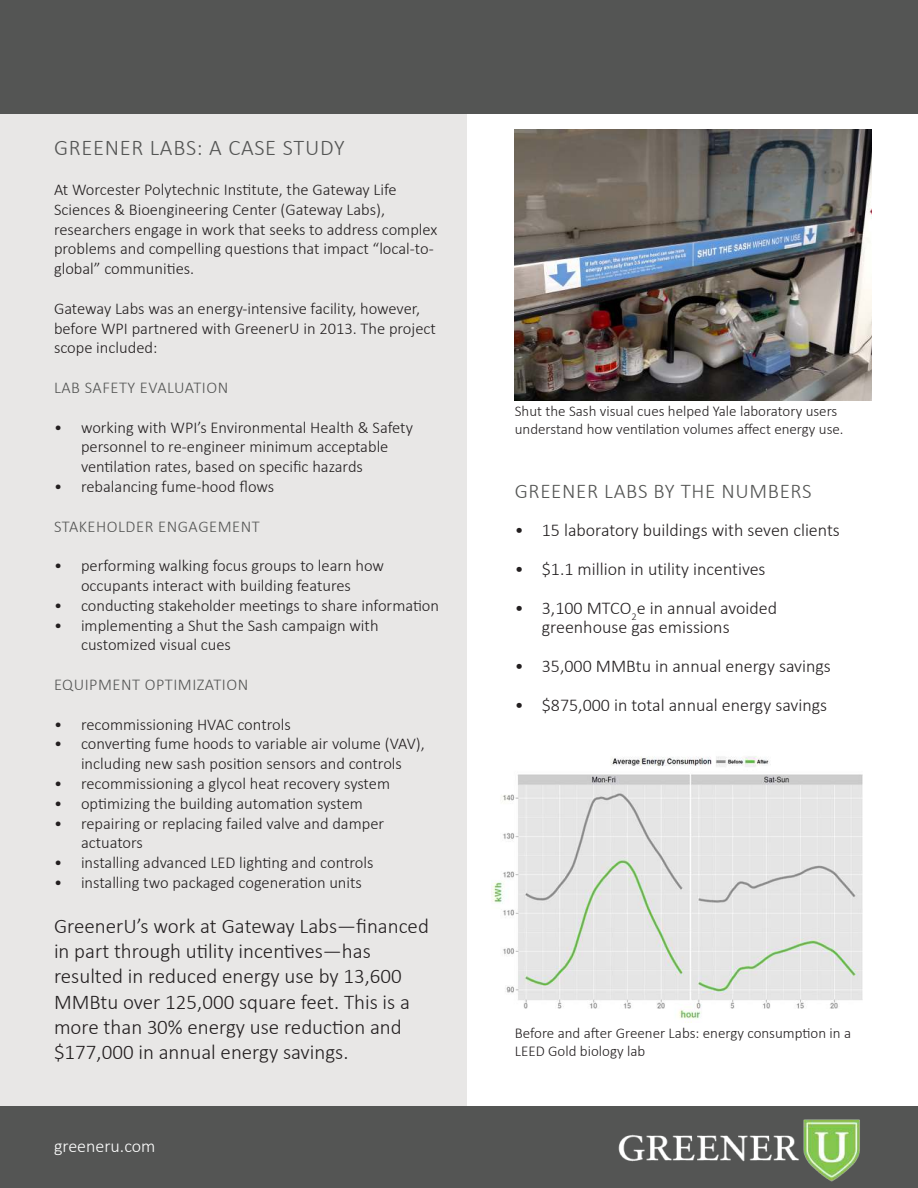
<style>
.page{position:relative;width:918px;height:1188px;background:#fff}
.page>*{position:absolute;margin:0;border:0;box-sizing:border-box;transform-origin:0 0}
.t1{font:300 22.5px "Calibri";letter-spacing:.03em;color:#545554}
.t2{font:300 21px/25.2px "Calibri";color:#231f20}
.t3{font:300 21px "Calibri";letter-spacing:.03em;color:#545554}
.t4{font:300 18px/19.5px "Calibri";color:#231f20}
.t5{font:300 18px "Calibri";color:#fff}
.t6{font:300 16.5px/19.8px "Calibri";color:#231f20}
.t7{font:300 16.5px "Calibri";letter-spacing:.03em;color:#545554}
.t8{font:300 15px/18px "Calibri";color:#231f20}
</style>
<div class="page">
<div style="left:0;top:114px;width:466px;height:993px;background:#e8e7e6"></div>
<div style="left:0;top:0;width:918px;height:114px;background:#545554"></div>
<div style="left:0;top:1107px;width:918px;height:81px;background:#545554"></div>
<img style="left:618px;top:1119px;width:242px;height:62px">
<img style="left:491px;top:756px;width:372px;height:267px">
<img style="left:515px;top:130px;width:356px;height:271px">
<h1 class="t1" style="left:54px;top:134px;width:292px">GREENER LABS: A CASE STUDY</h1>
<p class="t6" style="left:54px;top:180px;width:385px">At Worcester Polytechnic Institute, the Gateway Life Sciences &amp; Bioengineering Center (Gateway Labs), researchers engage in work that seeks to address complex problems and compelling questions that impact “local-to&shy;global” communities.</p>
<p class="t6" style="left:54px;top:298px;width:383px">Gateway Labs was an energy-intensive facility, however, before WPI partnered with GreenerU in 2013. The project scope included:</p>
<p class="t7" style="left:54px;top:377px;width:176px">LAB SAFETY EVALUATION</p>
<p class="t6" style="left:81px;top:419px;width:333px;text-indent:-27px">• working with WPI’s Environmental Health &amp; Safety personnel to re-engineer minimum acceptable ventilation rates, based on specific hazards</p>
<p class="t6" style="left:54px;top:478px;width:222px">• rebalancing fume-hood flows</p>
<p class="t7" style="left:54px;top:516px;width:207px">STAKEHOLDER ENGAGEMENT</p>
<p class="t6" style="left:54px;top:557px;width:332px;text-align:center">• performing walking focus groups to learn how occupants interact with building features</p>
<p class="t6" style="left:54px;top:597px;width:387px">• conducting stakeholder meetings to share information</p>
<p class="t6" style="left:81px;top:617px;width:299px;text-indent:-27px">• implementing a Shut the Sash campaign with customized visual cues</p>
<p class="t7" style="left:54px;top:674px;width:196px">EQUIPMENT OPTIMIZATION</p>
<p class="t6" style="left:54px;top:716px;width:238px">• recommissioning HVAC controls</p>
<p class="t6" style="left:54px;top:735px;width:372px;text-align:center">• converting fume hoods to variable air volume (VAV), including new sash position sensors and controls</p>
<p class="t6" style="left:54px;top:775px;width:338px">• recommissioning a glycol heat recovery system</p>
<p class="t6" style="left:54px;top:795px;width:310px">• optimizing the building automation system</p>
<p class="t6" style="left:81px;top:815px;width:305px;text-indent:-27px">• repairing or replacing failed valve and damper actuators</p>
<p class="t6" style="left:54px;top:854px;width:321px">• installing advanced LED lighting and controls</p>
<p class="t6" style="left:54px;top:874px;width:309px">• installing two packaged cogeneration units</p>
<p class="t2" style="left:54px;top:913px;width:376px">GreenerU’s work at Gateway Labs—financed in part through utility incentives —has resulted in reduced energy use by 13,600<br>MMBtu over 125,000 square feet. This is a more than 30% energy use reduction and $177,000 in annual energy savings.</p>
<p class="t5" style="left:54px;top:1135px;width:103px">greeneru.com</p>
<p class="t8" style="left:515px;top:402px;width:330px">Shut the Sash visual cues helped Yale laboratory users understand how ventilation volumes affect energy use.</p>
<p class="t3" style="left:515px;top:478px;width:298px">GREENER LABS BY THE NUMBERS</p>
<p class="t4" style="left:515px;top:521px;width:327px">• 15 laboratory buildings with seven clients</p>
<p class="t4" style="left:515px;top:560px;width:252px">• $1.1 million in utility incentives</p>
<p class="t4" style="left:542px;top:599px;width:237px;text-indent:-27px">• 3,100 MTCO<sub>2</sub>e in annual avoided greenhouse gas emissions</p>
<p class="t4" style="left:515px;top:658px;width:318px">• 35,000 MMBtu in annual energy savings</p>
<p class="t4" style="left:515px;top:697px;width:314px">• $875,000 in total annual energy savings</p>
<p class="t8" style="left:515px;top:1024px;width:338px">Before and after Greener Labs: energy consumption in a<br>LEED Gold biology lab</p>
</div>
